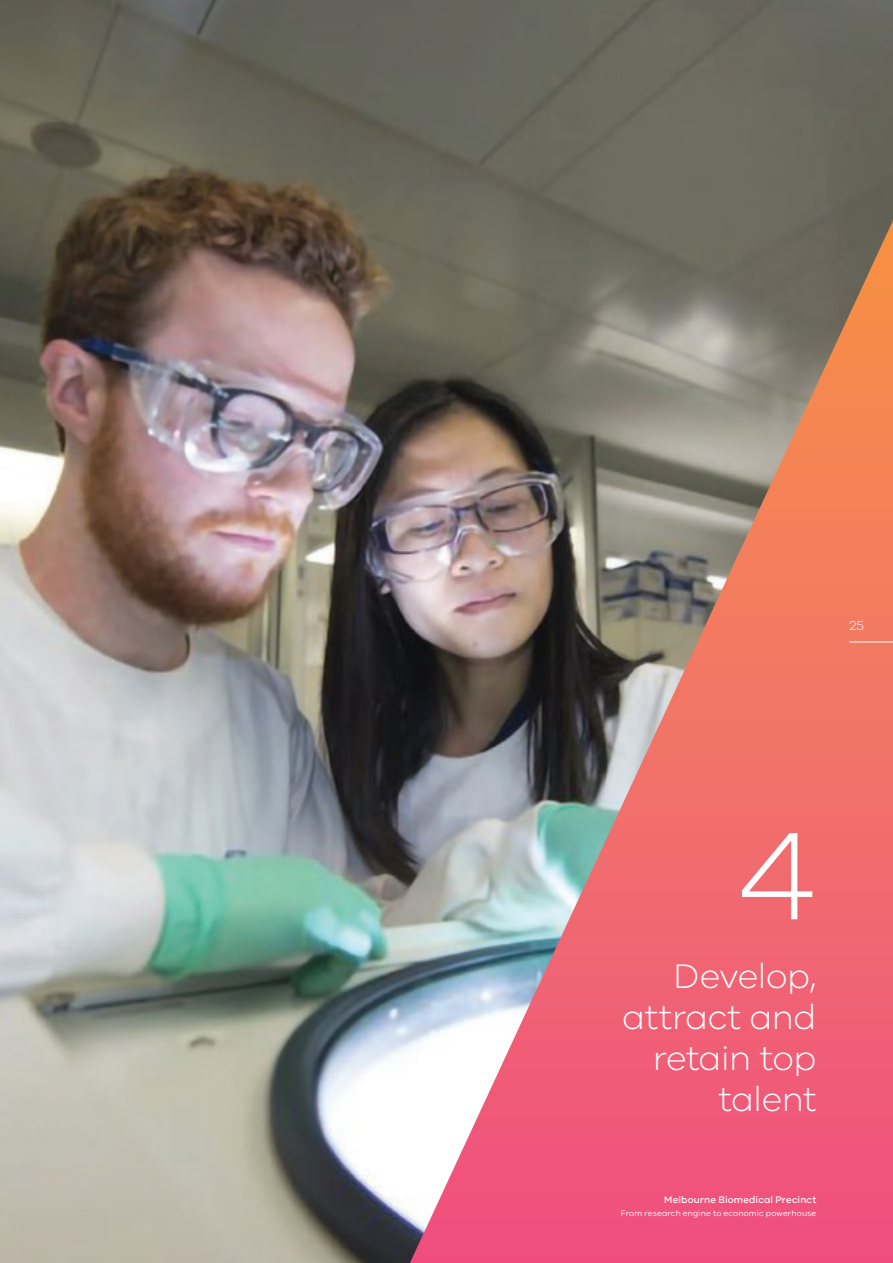
<style>
.page{position:relative;width:893px;height:1263px;background:#fff}
.page>*{position:absolute;margin:0;border:0;box-sizing:border-box;transform-origin:0 0}
.t1{font:300 128.85px "VIC";color:#fff}
.t2{font:300 35.1px/41px "VIC";letter-spacing:-.01em;color:#fff;text-align:right}
.t3{font:300 13.5px "VIC";color:#fff}
.t4{font:500 9.75px "VIC";letter-spacing:.015em;color:#fff}
.t5{font:8.25px "VIC";letter-spacing:.015em;color:#fff}
</style>
<div class="page">
<img style="left:0;top:0;width:893px;height:1263px">
<img style="left:410px;top:220px;width:483px;height:1043px">
<hr style="left:849px;top:642px;width:44px;height:1px;background:#fff">
<h3 class="t3" style="left:849px;top:617px;width:16px">25</h3>
<h1 class="t1" style="left:736px;top:799px;width:81px">4</h1>
<h2 class="t2" style="left:622px;top:954px;width:196px">Develop, attract and retain top talent</h2>
<p class="t4" style="left:664px;top:1194px;width:154px">Melbourne Biomedical Precinct</p>
<p class="t5" style="left:621px;top:1208px;width:197px">From research engine to economic powerhouse</p>
</div>
